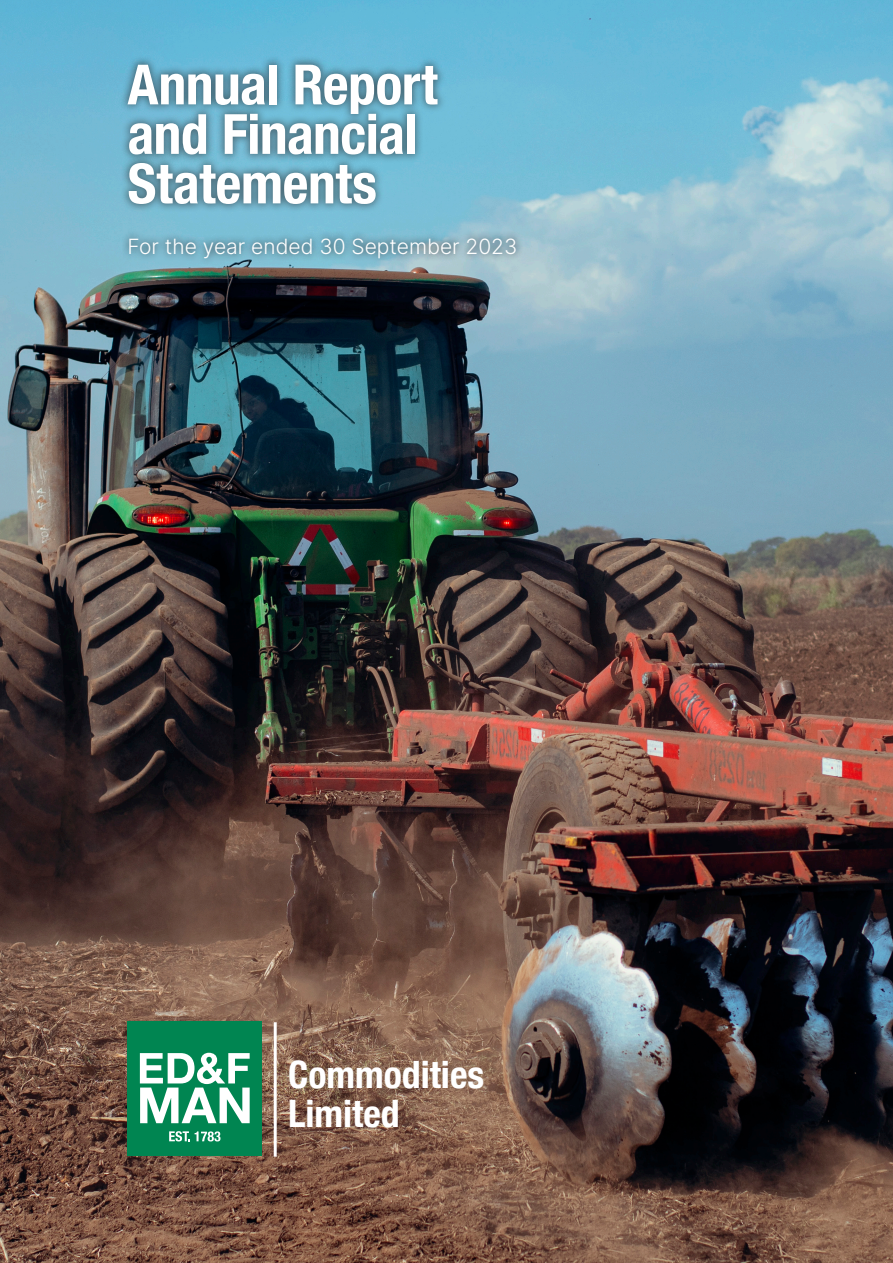
<style>
.page{position:relative;width:893px;height:1263px;background:#fff}
.page>*{position:absolute;margin:0;border:0;box-sizing:border-box;transform-origin:0 0}
.t1{font:700 condensed 55.5px/49.5px "Helvetica Neue";letter-spacing:-.01em;color:#fff}
.t2{font:700 condensed 37.8px "Helvetica Neue";color:#fff}
.t3{font:300 21px "Inter";color:#fff}
</style>
<div class="page">
<img style="left:0;top:0;width:893px;height:1263px">
<div style="left:121px;top:230px;width:403px;height:36px;background:#231f20;opacity:.94"></div>
<div style="left:128px;top:1021px;width:134px;height:135px;background:#008551"></div>
<svg style="left:169px;top:1131px;width:51px;height:10px"></svg>
<svg style="left:140px;top:1053px;width:110px;height:70px"></svg>
<hr style="left:274px;top:1022px;width:3px;height:135px;background:#fff">
<div style="left:119px;top:55px;width:328px;height:158px;background:#231f20;opacity:.56"></div>
<h1 class="t1" style="left:128px;top:56px;width:312px">Annual Report and Financial<br>Statements</h1>
<p class="t3" style="left:128px;top:231px;width:391px">For the year ended 30 September 2023</p>
<p class="t2" style="left:288px;top:1043px;width:198px">Commodities</p>
<p class="t2" style="left:288px;top:1082px;width:113px">Limited</p>
</div>
